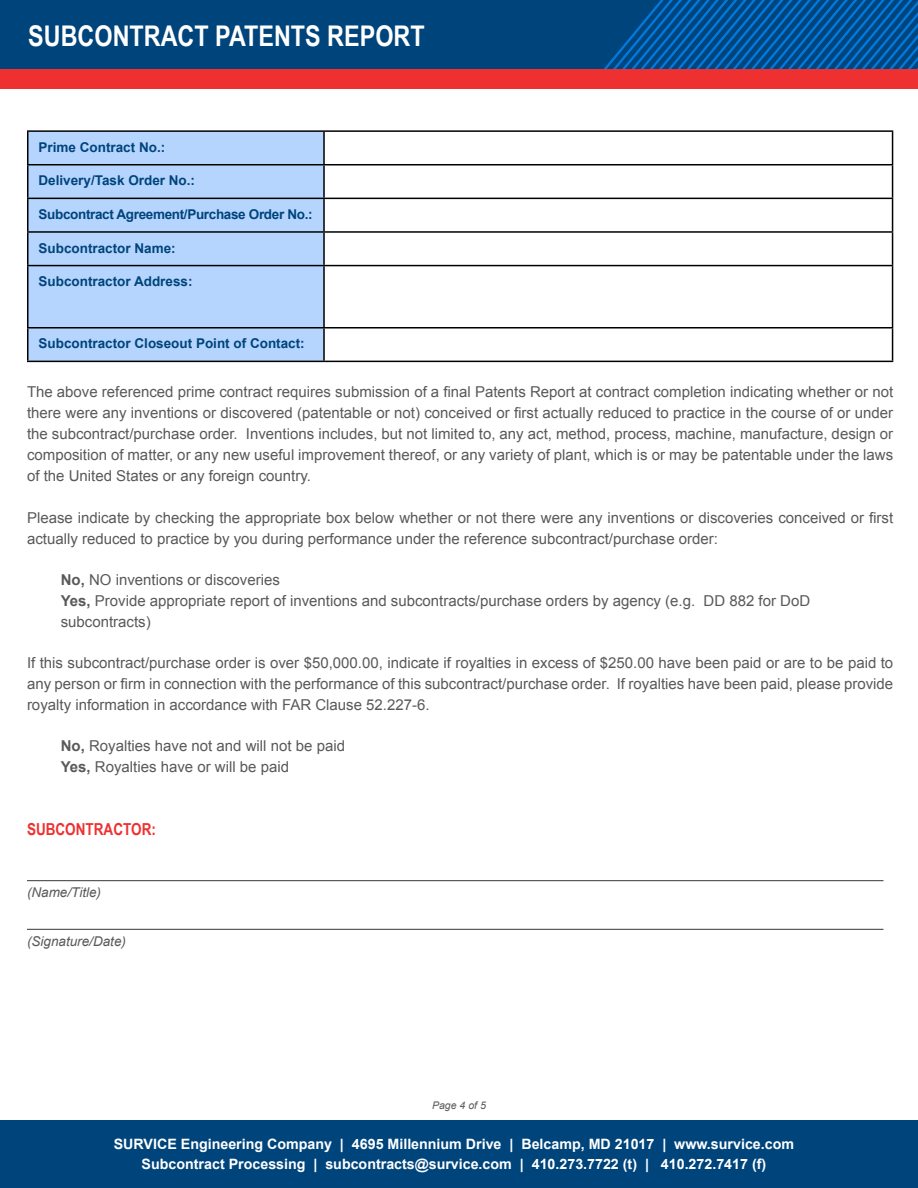
<style>
.page{position:relative;width:918px;height:1188px;background:#fff}
.page>*{position:absolute;margin:0;border:0;box-sizing:border-box;transform-origin:0 0}
.t1{font:700 28.5px "Arial Narrow";color:#fff}
.t2{font:700 16.5px "Arial Narrow";color:#ee3130}
.t3{font:15px/21px "Arial";color:#58595b}
.t4{font:700 14.25px/19.5px "Arial";color:#fff;text-align:center}
.t5{font:700 13.5px "Arial";color:#00447c}
.t6{font:700 13.5px "Arial";letter-spacing:-.025em;color:#00447c}
.t7{font:italic 13.5px "Arial";color:#58595b}
.t8{font:italic 10.5px "Arial";color:#58595b}
.s1{font-weight:700}
</style>
<div class="page">
<div style="left:0;top:1120px;width:918px;height:68px;background:#00447c"></div>
<div style="left:0;top:0;width:918px;height:69px;background:#00447c"></div>
<svg style="left:604px;top:0;width:314px;height:69px"></svg>
<div style="left:0;top:69px;width:918px;height:20px;background:#ee3130"></div>
<hr style="left:27px;top:880px;width:857px;height:1px;background:#58595b">
<hr style="left:27px;top:929px;width:857px;height:1px;background:#58595b">
<div style="left:28px;top:132px;width:295px;height:229px;background:#b5d5fe"></div>
<hr style="left:27px;top:130px;width:297px;height:2px;background:#000">
<hr style="left:27px;top:132px;width:1px;height:32px;background:#000">
<hr style="left:324px;top:130px;width:569px;height:2px;background:#000">
<hr style="left:323px;top:132px;width:2px;height:32px;background:#000">
<hr style="left:892px;top:132px;width:1px;height:32px;background:#000">
<hr style="left:27px;top:164px;width:297px;height:1px;background:#000">
<hr style="left:27px;top:165px;width:1px;height:33px;background:#000">
<hr style="left:324px;top:164px;width:569px;height:1px;background:#000">
<hr style="left:323px;top:165px;width:2px;height:33px;background:#000">
<hr style="left:892px;top:165px;width:1px;height:33px;background:#000">
<hr style="left:27px;top:198px;width:297px;height:1px;background:#000">
<hr style="left:27px;top:199px;width:1px;height:32px;background:#000">
<hr style="left:324px;top:198px;width:569px;height:1px;background:#000">
<hr style="left:323px;top:199px;width:2px;height:32px;background:#000">
<hr style="left:892px;top:199px;width:1px;height:32px;background:#000">
<hr style="left:27px;top:231px;width:297px;height:2px;background:#000">
<hr style="left:27px;top:233px;width:1px;height:32px;background:#000">
<hr style="left:324px;top:231px;width:569px;height:2px;background:#000">
<hr style="left:323px;top:233px;width:2px;height:32px;background:#000">
<hr style="left:892px;top:233px;width:1px;height:32px;background:#000">
<hr style="left:27px;top:265px;width:297px;height:1px;background:#000">
<hr style="left:27px;top:266px;width:1px;height:61px;background:#000">
<hr style="left:324px;top:265px;width:569px;height:1px;background:#000">
<hr style="left:323px;top:266px;width:2px;height:61px;background:#000">
<hr style="left:892px;top:266px;width:1px;height:61px;background:#000">
<hr style="left:27px;top:327px;width:297px;height:2px;background:#000">
<hr style="left:27px;top:329px;width:1px;height:32px;background:#000">
<hr style="left:324px;top:327px;width:569px;height:2px;background:#000">
<hr style="left:323px;top:329px;width:2px;height:32px;background:#000">
<hr style="left:892px;top:329px;width:1px;height:32px;background:#000">
<hr style="left:27px;top:361px;width:297px;height:1px;background:#000">
<hr style="left:324px;top:361px;width:569px;height:1px;background:#000">
<h1 class="t1" style="left:28px;top:14px;width:398px">SUBCONTRACT PATENTS REPORT</h1>
<p class="t5" style="left:39px;top:138px;width:128px">Prime Contract No.:</p>
<p class="t5" style="left:39px;top:172px;width:158px">Delivery/Task Order No.:</p>
<p class="t6" style="left:39px;top:205px;width:276px">Subcontract Agreement/Purchase Order No.:</p>
<p class="t5" style="left:39px;top:239px;width:139px">Subcontractor Name:</p>
<p class="t5" style="left:39px;top:272px;width:156px">Subcontractor Address:</p>
<p class="t5" style="left:39px;top:335px;width:268px">Subcontractor Closeout Point of Contact:</p>
<p class="t3" style="left:27px;top:382px;width:868px;text-align:justify">The above referenced prime contract requires submission of a final Patents Report at contract completion indicating whether or not there were any inventions or discovered (patentable or not) conceived or first actually reduced to practice in the course of or under the subcontract/purchase order. Inventions includes, but not limited to, any act, method, process, machine, manufacture, design or composition of matter, or any new useful improvement thereof, or any variety of plant, which is or may be patentable under the laws of the United States or any foreign country.</p>
<p class="t3" style="left:27px;top:507px;width:868px">Please indicate by checking the appropriate box below whether or not there were any inventions or discoveries conceived or first actually reduced to practice by you during performance under the reference subcontract/purchase order:</p>
<p class="t3" style="left:61px;top:569px;width:751px"><span class="s1">No,</span> NO inventions or discoveries<br><span class="s1">Yes,</span> Provide appropriate report of inventions and subcontracts/purchase orders by agency (e.g. DD 882 for DoD subcontracts)</p>
<p class="t3" style="left:27px;top:653px;width:868px;text-align:justify">If this subcontract/purchase order is over $50,000.00, indicate if royalties in excess of $250.00 have been paid or are to be paid to any person or firm in connection with the performance of this subcontract/purchase order. If royalties have been paid, please provide royalty information in accordance with FAR Clause 52.227-6.</p>
<p class="t3" style="left:61px;top:736px;width:286px"><span class="s1">No,</span> Royalties have not and will not be paid<br><span class="s1">Yes,</span> Royalties have or will be paid</p>
<p class="t2" style="left:27px;top:816px;width:131px">SUBCONTRACTOR:</p>
<p class="t7" style="left:27px;top:883px;width:76px">(Name/Title)</p>
<p class="t7" style="left:27px;top:932px;width:101px">(Signature/Date)</p>
<p class="t8" style="left:432px;top:1099px;width:55px">Page 4 of 5</p>
<p class="t4" style="left:114px;top:1135px;width:682px">SURVICE Engineering Company | 4695 Millennium Drive | Belcamp, MD 21017 | www.survice.com<br>Subcontract Processing | subcontracts@survice.com | 410.273.7722 (t) | 410.272.7417 (f)</p>
</div>
